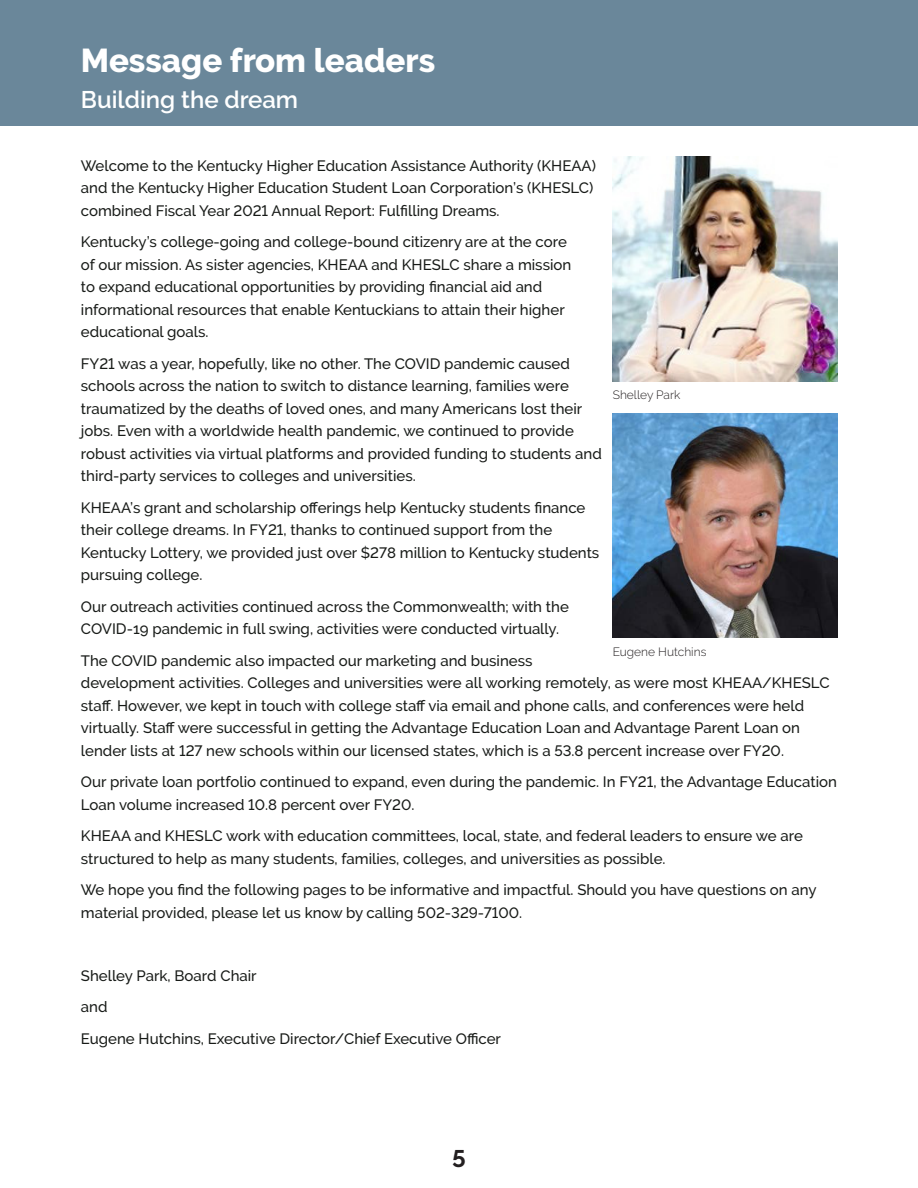
<style>
.page{position:relative;width:918px;height:1188px;background:#fff}
.page>*{position:absolute;margin:0;border:0;box-sizing:border-box;transform-origin:0 0}
.Section_Header{font:800 33px "Raleway";color:#fff}
.t1{font:600 24px "Raleway";color:#fff}
.t2{font:700 24px "Raleway";color:#231f20}
.body{font:500 15px/22.5px "Raleway";color:#181b18}
.captions{font:300 12px "Raleway";color:#231f20}
</style>
<div class="page">
<div style="left:0;top:0;width:918px;height:126px;background:#6a879a"></div>
<img style="left:613px;top:157px;width:224px;height:224px">
<img style="left:613px;top:413px;width:224px;height:225px">
<p class="Section_Header" style="left:81px;top:42px;width:356px">Message from leaders</p>
<p class="t1" style="left:81px;top:86px;width:219px">Building the dream</p>
<p class="body" style="left:81px;top:154px;width:517px">Welcome to the Kentucky Higher Education Assistance Authority (KHEAA) and the Kentucky Higher Education Student Loan Corporation’s (KHESLC) combined Fiscal Year 2021 Annual Report: Fulfilling Dreams.</p>
<p class="body" style="left:81px;top:231px;width:492px">Kentucky’s college-going and college-bound citizenry are at the core of our mission. As sister agencies, KHEAA and KHESLC share a mission to expand educational opportunities by providing financial aid and informational resources that enable Kentuckians to attain their higher educational goals.</p>
<p class="body" style="left:81px;top:352px;width:522px">FY21 was a year, hopefully, like no other. The COVID pandemic caused schools across the nation to switch to distance learning, families were traumatized by the deaths of loved ones, and many Americans lost their jobs. Even with a worldwide health pandemic, we continued to provide robust activities via virtual platforms and provided funding to students and third-party services to colleges and universities.</p>
<p class="body" style="left:81px;top:496px;width:520px">KHEAA’s grant and scholarship offerings help Kentucky students finance their college dreams. In FY21, thanks to continued support from the Kentucky Lottery, we provided just over $278 million to Kentucky students pursuing college.</p>
<p class="body" style="left:81px;top:595px;width:490px">Our outreach activities continued across the Commonwealth; with the<br>COVID-19 pandemic in full swing, activities were conducted virtually.</p>
<p class="body" style="left:81px;top:649px;width:750px">The COVID pandemic also impacted our marketing and business<br>development activities. Colleges and universities were all working remotely, as were most KHEAA/KHESLC staff. However, we kept in touch with college staff via email and phone calls, and conferences were held virtually. Staff were successful in getting the Advantage Education Loan and Advantage Parent Loan on lender lists at 127 new schools within our licensed states, which is a 53.8 percent increase over FY20.</p>
<p class="body" style="left:81px;top:771px;width:758px">Our private loan portfolio continued to expand, even during the pandemic. In FY21, the Advantage Education<br>Loan volume increased 10.8 percent over FY20.</p>
<p class="body" style="left:81px;top:825px;width:724px">KHEAA and KHESLC work with education committees, local, state, and federal leaders to ensure we are structured to help as many students, families, colleges, and universities as possible.</p>
<p class="body" style="left:81px;top:879px;width:737px">We hope you find the following pages to be informative and impactful. Should you have questions on any material provided, please let us know by calling 502-329-7100.</p>
<p class="captions" style="left:613px;top:388px;width:69px">Shelley Park</p>
<p class="captions" style="left:613px;top:645px;width:95px">Eugene Hutchins</p>
<p class="body" style="left:81px;top:964px;width:177px">Shelley Park, Board Chair</p>
<p class="body" style="left:81px;top:996px;width:28px">and</p>
<p class="body" style="left:81px;top:1027px;width:422px">Eugene Hutchins, Executive Director/Chief Executive Officer</p>
<h2 class="t2" style="left:452px;top:1145px;width:15px">5</h2>
</div>
